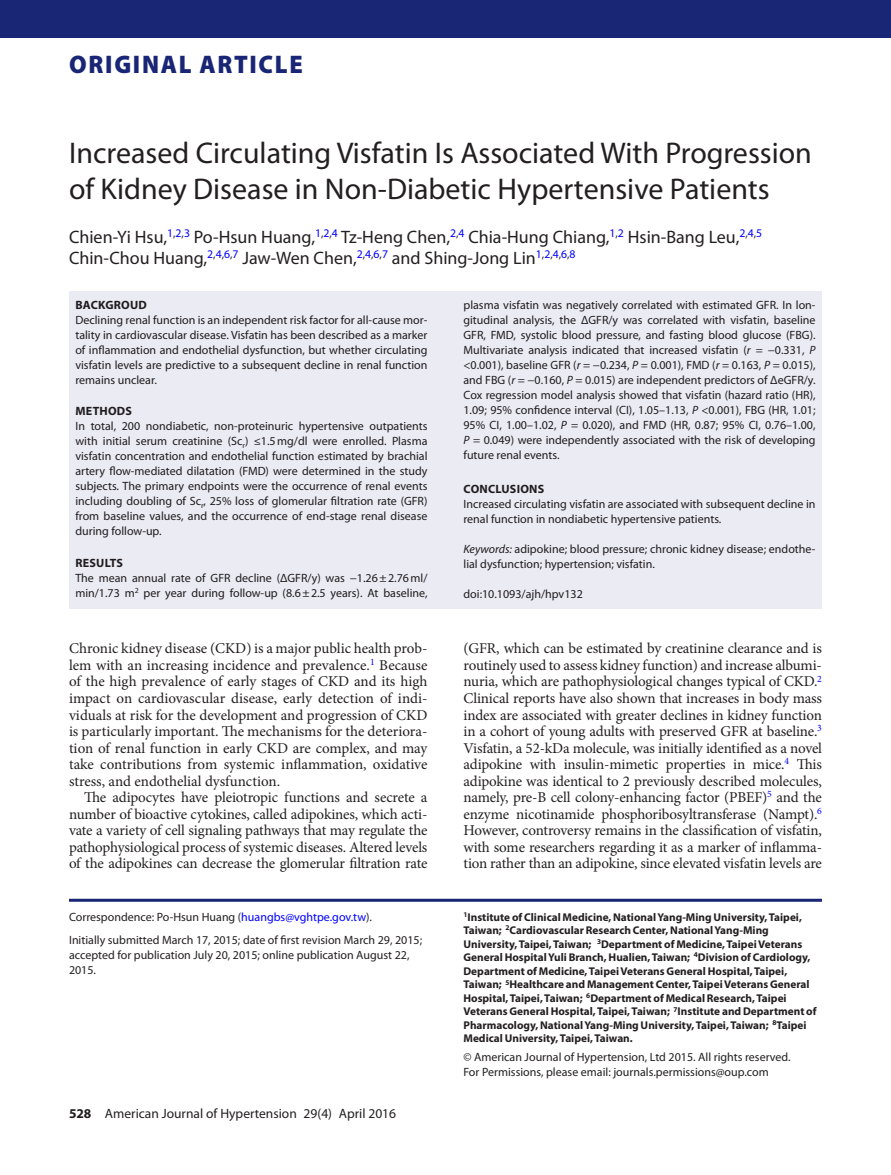
<style>
.page{position:relative;width:891px;height:1175px;background:#fff}
.page>*{position:absolute;margin:0;border:0;box-sizing:border-box;transform-origin:0 0}
.t1{font:30px/36px "Myriad Pro";color:#231f20}
.t2{font:900 25.5px "Myriad Pro";letter-spacing:.07em;color:#192575;scale:.95 1}
.t3{font:18px/21px "Myriad Pro";color:#231f20}
.t4{font:15px/16.5px "Minion Pro";letter-spacing:-.01em;color:#231f20;text-align:justify}
.t5{font:13.5px "Myriad Pro";color:#231f20}
.t6{font:12px/15px "Myriad Pro";color:#231f20}
.t7{font:700 12px "Myriad Pro";letter-spacing:.02em;color:#231f20}
.t8{font:700 11.25px/13.5px "Myriad Pro";color:#231f20}
.s1{font-style:italic}
.s2{color:#00f}
.s3{font-weight:700}
</style>
<div class="page">
<div style="left:0;top:0;width:891px;height:38px;background:#192575"></div>
<hr style="left:69px;top:898px;width:753px;height:3px;background:#192575">
<div style="left:69px;top:291px;width:753px;height:317px;background:#ebebf4"></div>
<h2 class="t2" style="left:69px;top:50px;width:247px">ORIGINAL ARTICLE</h2>
<h1 class="t1" style="left:69px;top:135px;width:744px">Increased Circulating Visfatin Is Associated With Progression of Kidney Disease in Non-Diabetic Hypertensive Patients</h1>
<h3 class="t3" style="left:69px;top:226px;width:695px">Chien-Yi Hsu,<sup>1</sup><sup>,</sup><sup>2</sup><sup>,</sup><sup>3</sup> Po-Hsun Huang,<sup>1</sup><sup>,</sup><sup>2</sup><sup>,</sup><sup>4</sup> Tz-Heng Chen,<sup>2</sup><sup>,</sup><sup>4</sup> Chia-Hung Chiang,<sup>1</sup><sup>,</sup><sup>2</sup> Hsin-Bang Leu,<sup>2</sup><sup>,</sup><sup>4</sup><sup>,</sup><sup>5<br></sup>Chin-Chou Huang,<sup>2</sup><sup>,</sup><sup>4</sup><sup>,</sup><sup>6</sup><sup>,</sup><sup>7</sup> Jaw-Wen Chen,<sup>2</sup><sup>,</sup><sup>4</sup><sup>,</sup><sup>6</sup><sup>,</sup><sup>7</sup> and Shing-Jong Lin<sup>1</sup><sup>,</sup><sup>2</sup><sup>,</sup><sup>4</sup><sup>,</sup><sup>6</sup><sup>,</sup><sup>8</sup></h3>
<p class="t7" style="left:75px;top:297px;width:73px">BACKGROUD</p>
<p class="t6" style="left:75px;top:312px;width:354px;text-align:justify">Declining renal function is an independent risk factor for all-cause mor&shy;tality in cardiovascular disease. Visfatin has been described as a marker of inflammation and endothelial dysfunction, but whether circulating visfatin levels are predictive to a subsequent decline in renal function remains unclear.</p>
<p class="t7" style="left:75px;top:403px;width:58px">METHODS</p>
<p class="t6" style="left:75px;top:418px;width:354px;text-align:justify">In total, 200 nondiabetic, non-proteinuric hypertensive outpatients with initial serum creatinine (Sc<sub>r</sub>) ≤1.5mg/dl were enrolled. Plasma visfatin concentration and endothelial function estimated by brachial artery flow-mediated dilatation (FMD) were determined in the study subjects. The primary endpoints were the occurrence of renal events including doubling of Sc<sub>r</sub>, 25% loss of glomerular filtration rate (GFR) from baseline values, and the occurrence of end-stage renal disease during follow-up.</p>
<p class="t7" style="left:75px;top:555px;width:49px">RESULTS</p>
<p class="t6" style="left:75px;top:570px;width:354px">The mean annual rate of GFR decline (ΔGFR/y) was −1.26±2.76ml/ min/1.73 m<sup>2</sup> per year during follow-up (8.6±2.5 years). At baseline,</p>
<p class="t6" style="left:463px;top:297px;width:354px;text-align:justify">plasma visfatin was negatively correlated with estimated GFR. In lon&shy;gitudinal analysis, the ΔGFR/y was correlated with visfatin, baseline GFR, FMD, systolic blood pressure, and fasting blood glucose (FBG).<br>Multivariate analysis indicated that increased visfatin (<span class="s1">r</span> = −0.331, <span class="s1">P </span>&lt;0.001), baseline GFR (<span class="s1">r</span> = −0.234, <span class="s1">P</span> = 0.001), FMD (<span class="s1">r</span> = 0.163, <span class="s1">P</span> = 0.015), and FBG (<span class="s1">r</span> = −0.160, <span class="s1">P</span> = 0.015) are independent predictors of ΔeGFR/y.<br>Cox regression model analysis showed that visfatin (hazard ratio (HR), 1.09; 95% confidence interval (CI), 1.05–1.13, <span class="s1">P</span> &lt;0.001), FBG (HR, 1.01; 95% CI, 1.00–1.02, <span class="s1">P</span> = 0.020), and FMD (HR, 0.87; 95% CI, 0.76–1.00, <span class="s1">P</span> = 0.049) were independently associated with the risk of developing future renal events.</p>
<p class="t7" style="left:464px;top:481px;width:82px">CONCLUSIONS</p>
<p class="t6" style="left:463px;top:496px;width:354px">Increased circulating visfatin are associated with subsequent decline in renal function in nondiabetic hypertensive patients.</p>
<p class="t6" style="left:463px;top:541px;width:354px"><span class="s1">Keywords:</span> adipokine; blood pressure; chronic kidney disease; endothe&shy;lial dysfunction; hypertension; visfatin.</p>
<p class="t6" style="left:463px;top:586px;width:121px">doi:10.1093/ajh/hpv132</p>
<p class="t4" style="left:69px;top:640px;width:360px">Chronic kidney disease (CKD) is a major public health prob&shy;lem with an increasing incidence and prevalence.<sup>1</sup> Because of the high prevalence of early stages of CKD and its high impact on cardiovascular disease, early detection of indi&shy;viduals at risk for the development and progression of CKD is particularly important. The mechanisms for the deteriora&shy;tion of renal function in early CKD are complex, and may take contributions from systemic inflammation, oxidative stress, and endothelial dysfunction.</p>
<p class="t4" style="left:69px;top:789px;width:360px;text-indent:15px">The adipocytes have pleiotropic functions and secrete a number of bioactive cytokines, called adipokines, which acti&shy;vate a variety of cell signaling pathways that may regulate the pathophysiological process of systemic diseases. Altered levels of the adipokines can decrease the glomerular filtration rate</p>
<p class="t6" style="left:69px;top:905px;width:355px;line-height:22.5px">Correspondence: Po-Hsun Huang (<span class="s2">huangbs@vghtpe.gov.tw</span>).<br>Initially submitted March 17, 2015; date of first revision March 29, 2015;</p>
<p class="t6" style="left:69px;top:947px;width:342px">accepted for publication July 20, 2015; online publication August 22,<br>2015.</p>
<p class="t5" style="left:69px;top:1105px;width:329px"><span class="s3">528</span> American Journal of Hypertension 29(4) April 2016</p>
<p class="t4" style="left:463px;top:640px;width:360px">(GFR, which can be estimated by creatinine clearance and is routinely used to assess kidney function) and increase albumi&shy;nuria, which are pathophysiological changes typical of CKD.<sup>2<br></sup>Clinical reports have also shown that increases in body mass index are associated with greater declines in kidney function in a cohort of young adults with preserved GFR at baseline.<sup>3<br></sup>Visfatin, a 52-kDa molecule, was initially identified as a novel adipokine with insulin-mimetic properties in mice.<sup>4</sup> This adipokine was identical to 2 previously described molecules, namely, pre-B cell colony-enhancing factor (PBEF)<sup>5</sup> and the enzyme nicotinamide phosphoribosyltransferase (Nampt).<sup>6<br></sup>However, controversy remains in the classification of visfatin, with some researchers regarding it as a marker of inflamma&shy;tion rather than an adipokine, since elevated visfatin levels are</p>
<p class="t8" style="left:463px;top:909px;width:355px"><sup>1</sup>Institute of Clinical Medicine, National Yang-Ming University, Taipei, Taiwan; <sup>2</sup>Cardiovascular Research Center, National Yang-Ming University, Taipei, Taiwan; <sup>3</sup>Department of Medicine, Taipei Veterans General Hospital Yuli Branch, Hualien, Taiwan; <sup>4</sup>Division of Cardiology, Department of Medicine, Taipei Veterans General Hospital, Taipei, Taiwan; <sup>5</sup>Healthcare and Management Center, Taipei Veterans General Hospital, Taipei, Taiwan; <sup>6</sup>Department of Medical Research, Taipei Veterans General Hospital, Taipei, Taiwan; <sup>7</sup>Institute and Department of Pharmacology, National Yang-Ming University, Taipei, Taiwan; <sup>8</sup>Taipei Medical University, Taipei, Taiwan.</p>
<p class="t6" style="left:463px;top:1049px;width:329px">© American Journal of Hypertension, Ltd 2015. All rights reserved.<br>For Permissions, please email: journals.permissions@oup.com</p>
</div>
